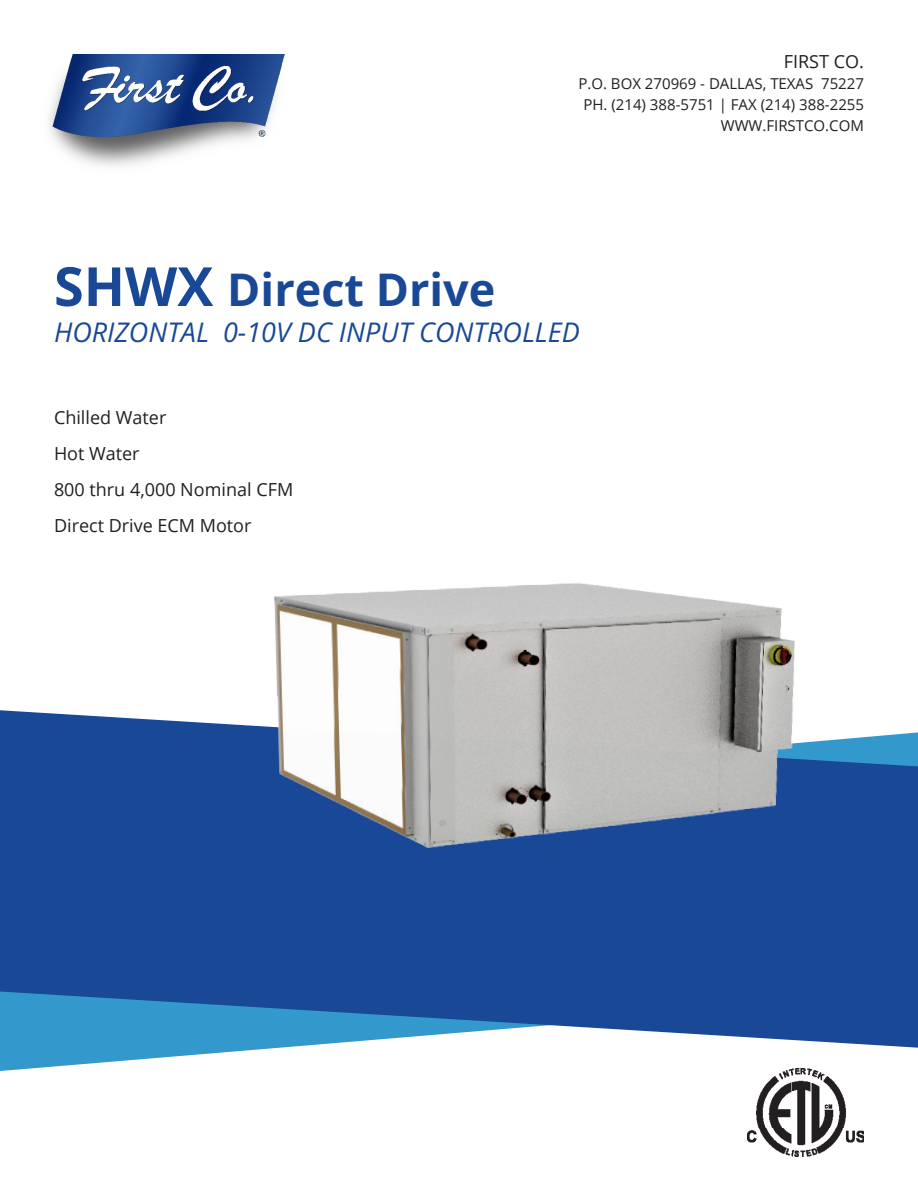
<style>
.page{position:relative;width:918px;height:1188px;background:#fff}
.page>*{position:absolute;margin:0;border:0;box-sizing:border-box;transform-origin:0 0}
.t1{font:700 45px "Open Sans";color:#184896}
.t2{font:italic 27px "Open Sans";color:#184896}
.t3{font:18px "Open Sans";color:#231f20}
.t4{font:15px "Open Sans";color:#231f20}
.s1{font-size:54px}
</style>
<div class="page">
<svg style="left:0;top:1048px;width:810px;height:23px"></svg>
<svg style="left:0;top:710px;width:918px;height:338px;background:#275aa1"></svg>
<img style="left:49px;top:54px;width:236px;height:113px">
<img style="left:748px;top:1069px;width:116px;height:87px">
<img style="left:235px;top:583px;width:610px;height:308px">
<p class="t3" style="left:784px;top:49px;width:82px">FIRST CO.</p>
<p class="t4" style="left:578px;top:73px;width:287px">P.O. BOX 270969 - DALLAS, TEXAS 75227</p>
<p class="t4" style="left:583px;top:94px;width:282px">PH. (214) 388-5751 | FAX (214) 388-2255</p>
<p class="t4" style="left:721px;top:115px;width:145px">WWW.FIRSTCO.COM</p>
<p class="t1" style="left:54px;top:258px;width:443px"><span class="s1">SHWX</span> Direct Drive</p>
<p class="t2" style="left:54px;top:313px;width:527px">HORIZONTAL 0-10V DC INPUT CONTROLLED</p>
<p class="t3" style="left:54px;top:405px;width:114px">Chilled Water</p>
<p class="t3" style="left:54px;top:441px;width:87px">Hot Water</p>
<p class="t3" style="left:54px;top:477px;width:241px">800 thru 4,000 Nominal CFM</p>
<p class="t3" style="left:54px;top:513px;width:199px">Direct Drive ECM Motor</p>
</div>
